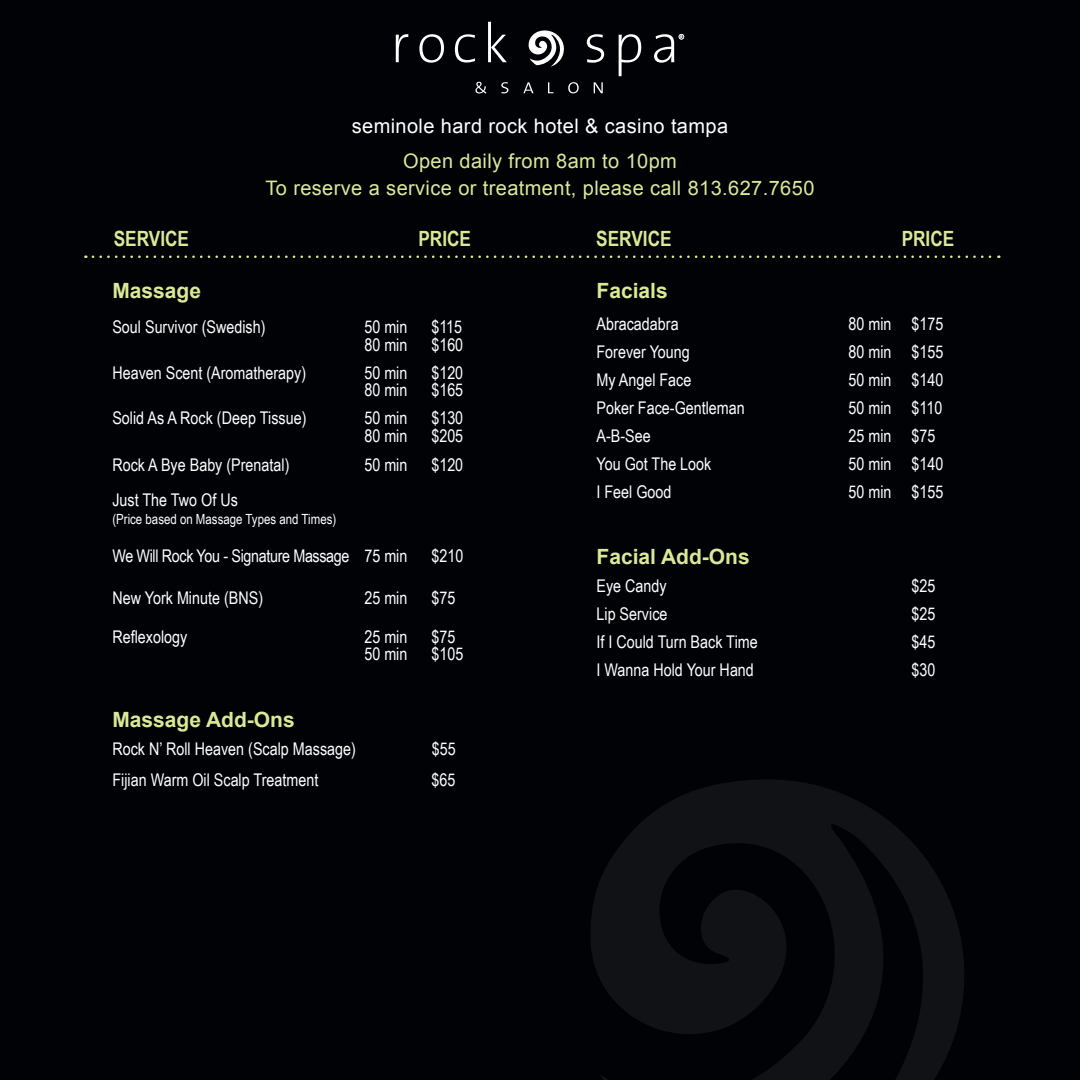
<style>
.page{position:relative;width:1080px;height:1080px;background:#000206}
.page>*{position:absolute;margin:0;border:0;box-sizing:border-box;transform-origin:0 0}
.t1{font:700 21px "Arial";color:#dde897}
.t2{font:700 21px "Arial Narrow";color:#dde897}
.t3{font:20px/27.5px "Arial";letter-spacing:.02em;color:#dde897;text-align:center}
.t4{font:20px "Arial";letter-spacing:.02em;color:#fff}
.t5{font:17.5px "Arial Narrow";color:#fff}
.t6{font:17.5px "Arial Narrow";letter-spacing:-.02em;color:#fff}
.t7{font:14px "Arial Narrow";color:#fff}
</style>
<div class="page">
<svg style="left:93px;top:256px;width:906px;height:2px"></svg>
<svg style="left:591px;top:780px;width:373px;height:300px;fill:#101215"></svg>
<svg style="left:529px;top:30px;width:35px;height:37px"></svg>
<svg style="left:396px;top:34px;width:12px;height:28px"></svg>
<svg style="left:419px;top:34px;width:25px;height:29px"></svg>
<svg style="left:455px;top:34px;width:20px;height:29px"></svg>
<svg style="left:488px;top:22px;width:19px;height:40px"></svg>
<svg style="left:587px;top:34px;width:17px;height:29px"></svg>
<svg style="left:619px;top:34px;width:22px;height:42px"></svg>
<svg style="left:654px;top:34px;width:30px;height:29px"></svg>
<svg style="left:475px;top:82px;width:12px;height:12px"></svg>
<svg style="left:501px;top:82px;width:7px;height:11px"></svg>
<svg style="left:523px;top:82px;width:11px;height:11px"></svg>
<svg style="left:548px;top:82px;width:6px;height:11px"></svg>
<svg style="left:568px;top:82px;width:11px;height:11px"></svg>
<svg style="left:594px;top:82px;width:9px;height:11px"></svg>
<p class="t4" style="left:352px;top:113px;width:378px">seminole hard rock hotel &amp; casino tampa</p>
<p class="t3" style="left:265px;top:147px;width:551px">Open daily from 8am to 10pm<br>To reserve a service or treatment, please call 813.627.7650</p>
<p class="t2" style="left:114px;top:222px;width:77px">SERVICE</p>
<p class="t2" style="left:418px;top:222px;width:54px">PRICE</p>
<p class="t2" style="left:596px;top:222px;width:77px">SERVICE</p>
<p class="t2" style="left:902px;top:222px;width:54px">PRICE</p>
<p class="t1" style="left:112px;top:277px;width:90px">Massage</p>
<p class="t5" style="left:112px;top:314px;width:155px">Soul Survivor (Swedish)</p>
<p class="t5" style="left:364px;top:314px;width:45px">50 min</p>
<p class="t5" style="left:431px;top:314px;width:32px">$115</p>
<p class="t5" style="left:364px;top:332px;width:45px">80 min</p>
<p class="t5" style="left:431px;top:332px;width:33px">$160</p>
<p class="t5" style="left:112px;top:360px;width:195px">Heaven Scent (Aromatherapy)</p>
<p class="t5" style="left:364px;top:360px;width:45px">50 min</p>
<p class="t5" style="left:431px;top:360px;width:33px">$120</p>
<p class="t5" style="left:364px;top:377px;width:45px">80 min</p>
<p class="t5" style="left:431px;top:377px;width:33px">$165</p>
<p class="t5" style="left:112px;top:405px;width:196px">Solid As A Rock (Deep Tissue)</p>
<p class="t5" style="left:364px;top:405px;width:45px">50 min</p>
<p class="t5" style="left:431px;top:405px;width:33px">$130</p>
<p class="t5" style="left:364px;top:423px;width:45px">80 min</p>
<p class="t5" style="left:431px;top:423px;width:33px">$205</p>
<p class="t5" style="left:112px;top:452px;width:179px">Rock A Bye Baby (Prenatal)</p>
<p class="t5" style="left:364px;top:452px;width:45px">50 min</p>
<p class="t5" style="left:431px;top:452px;width:33px">$120</p>
<p class="t5" style="left:112px;top:487px;width:127px">Just The Two Of Us</p>
<p class="t7" style="left:112px;top:509px;width:225px">(Price based on Massage Types and Times)</p>
<p class="t6" style="left:112px;top:543px;width:297px">We Will Rock You - Signature Massage 75 min</p>
<p class="t5" style="left:431px;top:543px;width:33px">$210</p>
<p class="t5" style="left:112px;top:585px;width:152px">New York Minute (BNS)</p>
<p class="t5" style="left:364px;top:585px;width:45px">25 min</p>
<p class="t5" style="left:431px;top:585px;width:25px">$75</p>
<p class="t5" style="left:112px;top:624px;width:76px">Reflexology</p>
<p class="t5" style="left:364px;top:624px;width:45px">25 min</p>
<p class="t5" style="left:431px;top:624px;width:25px">$75</p>
<p class="t5" style="left:364px;top:641px;width:45px">50 min</p>
<p class="t5" style="left:431px;top:641px;width:33px">$105</p>
<p class="t1" style="left:112px;top:705px;width:184px">Massage Add-Ons</p>
<p class="t5" style="left:112px;top:736px;width:245px">Rock N’ Roll Heaven (Scalp Massage)</p>
<p class="t5" style="left:432px;top:736px;width:25px">$55</p>
<p class="t5" style="left:112px;top:767px;width:208px">Fijian Warm Oil Scalp Treatment</p>
<p class="t5" style="left:431px;top:767px;width:25px">$65</p>
<p class="t1" style="left:597px;top:277px;width:73px">Facials</p>
<p class="t5" style="left:597px;top:311px;width:84px">Abracadabra</p>
<p class="t5" style="left:849px;top:311px;width:96px">80 min $175</p>
<p class="t5" style="left:597px;top:339px;width:95px">Forever Young</p>
<p class="t5" style="left:849px;top:339px;width:96px">80 min $155</p>
<p class="t5" style="left:597px;top:367px;width:96px">My Angel Face</p>
<p class="t5" style="left:849px;top:367px;width:96px">50 min $140</p>
<p class="t5" style="left:597px;top:395px;width:150px">Poker Face-Gentleman</p>
<p class="t5" style="left:849px;top:395px;width:95px">50 min $110</p>
<p class="t5" style="left:597px;top:423px;width:56px">A-B-See</p>
<p class="t5" style="left:849px;top:423px;width:88px">25 min $75</p>
<p class="t5" style="left:597px;top:451px;width:116px">You Got The Look</p>
<p class="t5" style="left:849px;top:451px;width:96px">50 min $140</p>
<p class="t5" style="left:597px;top:479px;width:76px">I Feel Good</p>
<p class="t5" style="left:849px;top:479px;width:96px">50 min $155</p>
<p class="t1" style="left:597px;top:543px;width:155px">Facial Add-Ons</p>
<p class="t5" style="left:597px;top:573px;width:72px">Eye Candy</p>
<p class="t5" style="left:912px;top:573px;width:25px">$25</p>
<p class="t5" style="left:597px;top:601px;width:72px">Lip Service</p>
<p class="t5" style="left:912px;top:601px;width:25px">$25</p>
<p class="t5" style="left:597px;top:629px;width:163px">If I Could Turn Back Time</p>
<p class="t5" style="left:912px;top:629px;width:25px">$45</p>
<p class="t5" style="left:597px;top:657px;width:159px">I Wanna Hold Your Hand</p>
<p class="t5" style="left:912px;top:657px;width:25px">$30</p>
</div>
